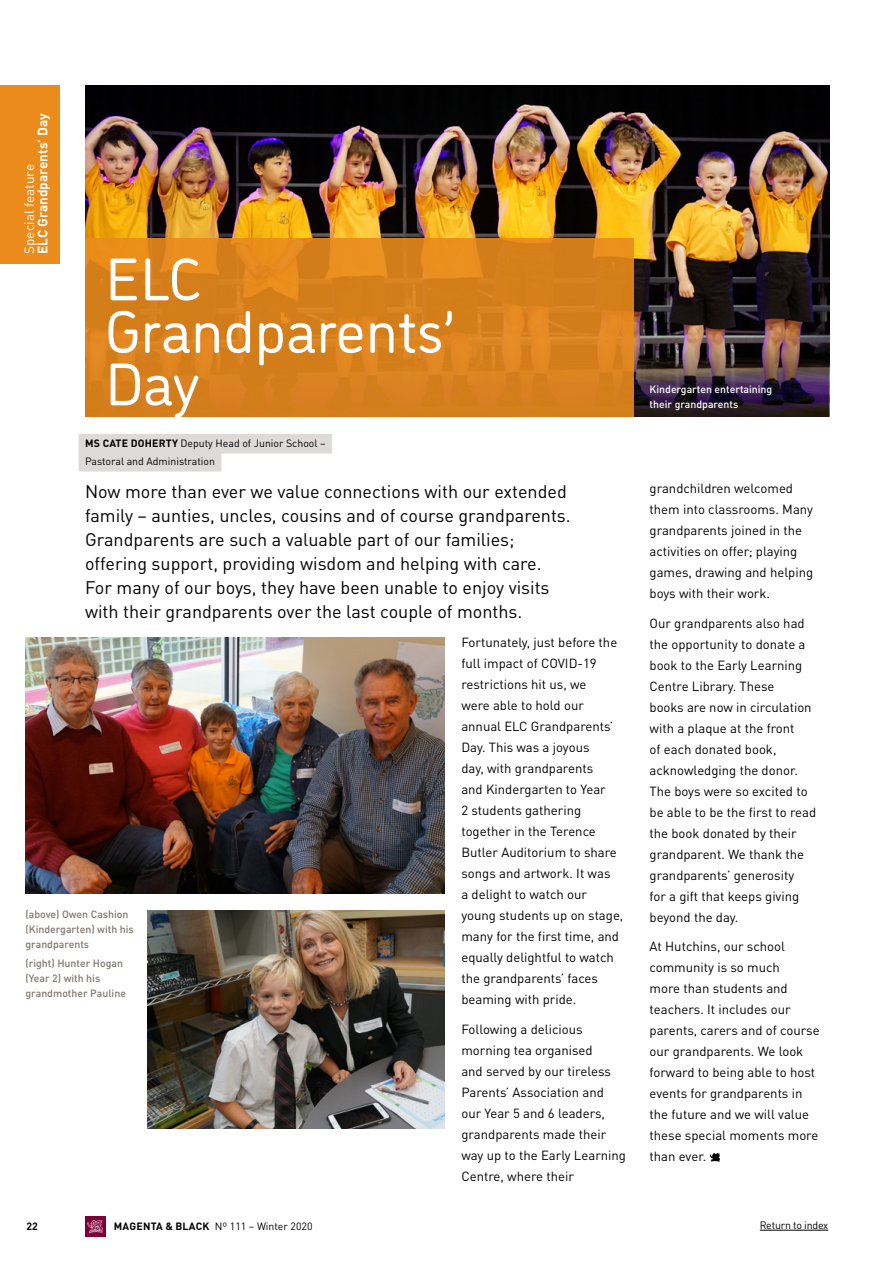
<style>
.page{position:relative;width:893px;height:1263px;background:#fff}
.page>*{position:absolute;margin:0;border:0;box-sizing:border-box;transform-origin:0 0}
.t1{font:60px/52.5px "DI Nosaur";color:#fff}
.t2{font:18px/24px "DIN Pro";color:#000}
.t3{font:700 13.5px "DIN Pro";color:#fff}
.t4{font:13.5px "DIN Pro";color:#fff}
.t5{font:13.2px/21px "DIN Pro";color:#000}
.t6{font:10.65px "DIN Pro";letter-spacing:-.02em;color:#000}
.t7{font:500 10.5px/15px "DIN Pro";color:#7f776f}
.t8{font:10.5px/18px "DIN Pro";color:#000}
.t9{font:500 10.5px/15px "DIN Pro";color:#fff}
.t10{font:700 10.5px "DIN Pro";color:#000}
.s1{font-weight:700}
</style>
<div class="page">
<div style="left:85px;top:1216px;width:20px;height:20px;background:#7e0039"></div>
<svg style="left:87px;top:1220px;width:16px;height:13px"></svg>
<hr style="left:760px;top:1230px;width:68px;height:1px;background:#000">
<img style="left:85px;top:85px;width:744px;height:332px">
<div style="left:0;top:85px;width:60px;height:179px;background:#ea8b1c"></div>
<svg style="left:85px;top:238px;width:549px;height:179px;background:#d9811c"></svg>
<div style="left:79px;top:434px;width:253px;height:19px;background:#dddad7"></div>
<div style="left:79px;top:452px;width:142px;height:19px;background:#dddad7"></div>
<img style="left:148px;top:910px;width:296px;height:219px">
<img style="left:26px;top:638px;width:418px;height:255px">
<svg style="left:710px;top:1153px;width:10px;height:9px"></svg>
<p class="t3" style="left:31px;top:254px;width:142px;rotate:-90deg">ELC Grandparents’ Day</p>
<p class="t4" style="left:19px;top:254px;width:91px;rotate:-90deg">Special feature</p>
<h1 class="t1" style="left:105px;top:249px;width:351px">ELC<br>Grandparents’<br>Day</h1>
<p class="t8" style="left:85px;top:433px;width:242px"><span class="s1">MS CATE DOHERTY</span> Deputy Head of Junior School –<br>Pastoral and Administration</p>
<p class="t2" style="left:85px;top:477px;width:487px">Now more than ever we value connections with our extended family – aunties, uncles, cousins and of course grandparents.<br>Grandparents are such a valuable part of our families; offering support, providing wisdom and helping with care.<br>For many of our boys, they have been unable to enjoy visits with their grandparents over the last couple of months.</p>
<p class="t7" style="left:26px;top:905px;width:110px">(above) Owen Cashion (Kindergarten) with his grandparents</p>
<p class="t7" style="left:26px;top:954px;width:102px">(right) Hunter Hogan (Year 2) with his grandmother Pauline</p>
<p class="t5" style="left:461px;top:631px;width:164px">Fortunately, just before the full impact of COVID-19 restrictions hit us, we<br>were able to hold our annual ELC Grandparents’<br>Day. This was a joyous<br>day, with grandparents<br>and Kindergarten to Year<br>2 students gathering together in the Terence<br>Butler Auditorium to share songs and artwork. It was<br>a delight to watch our young students up on stage, many for the first time, and equally delightful to watch the grandparents’ faces beaming with pride.</p>
<p class="t5" style="left:461px;top:1017px;width:166px">Following a delicious morning tea organised<br>and served by our tireless<br>Parents’ Association and our Year 5 and 6 leaders, grandparents made their way up to the Early Learning<br>Centre, where their</p>
<p class="t9" style="left:649px;top:381px;width:124px">Kindergarten entertaining their grandparents</p>
<p class="t5" style="left:649px;top:477px;width:165px">grandchildren welcomed them into classrooms. Many grandparents joined in the activities on offer; playing games, drawing and helping boys with their work.</p>
<p class="t5" style="left:649px;top:611px;width:168px">Our grandparents also had the opportunity to donate a book to the Early Learning<br>Centre Library. These<br>books are now in circulation with a plaque at the front<br>of each donated book, acknowledging the donor.<br>The boys were so excited to be able to be the first to read the book donated by their grandparent. We thank the grandparents’ generosity<br>for a gift that keeps giving beyond the day.</p>
<p class="t5" style="left:649px;top:935px;width:172px">At Hutchins, our school community is so much<br>more than students and teachers. It includes our parents, carers and of course our grandparents. We look forward to being able to host events for grandparents in the future and we will value these special moments more than ever.</p>
<p class="t10" style="left:27px;top:1218px;width:13px">22</p>
<p class="t8" style="left:114px;top:1216px;width:200px"><span class="s1">MAGENTA &amp; BLACK</span> Nº 111 – Winter 2020</p>
<p class="t6" style="left:760px;top:1216px;width:70px">Return to index</p>
</div>
